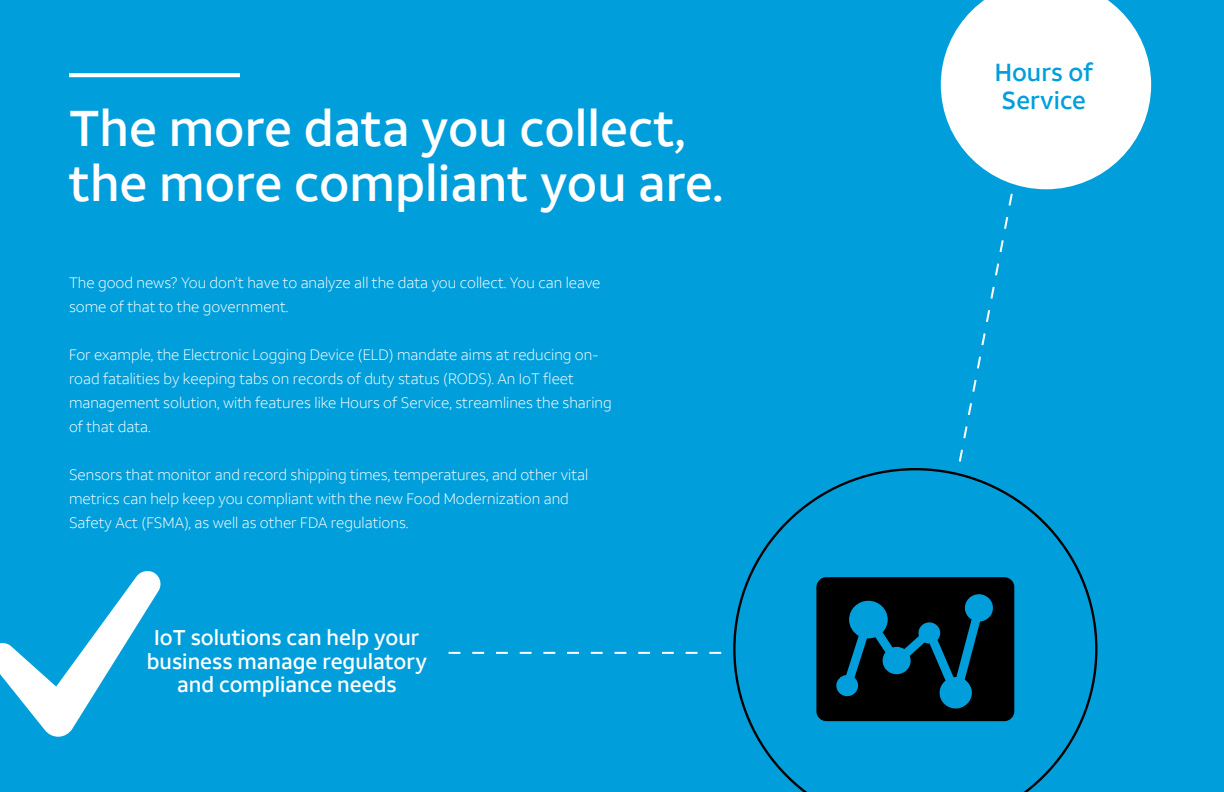
<style>
.page{position:relative;width:1224px;height:792px;background:#009fdb}
.page>*{position:absolute;margin:0;border:0;box-sizing:border-box;transform-origin:0 0}
.t1{font:500 50px/55.5px "ATT Aleck Sans";color:#fff}
.t2{font:500 24.5px/27.2px "ATT Aleck Sans";color:#009fdb}
.t3{font:500 21.2px/23.6px "ATT Aleck Sans";color:#fff;text-align:center}
.t4{font:300 15px/24px "ATT Aleck Sans";color:#fff}
</style>
<div class="page">
<svg style="left:69px;top:73px;width:171px;height:4px"></svg>
<svg style="left:958px;top:193px;width:55px;height:269px"></svg>
<svg style="left:449px;top:652px;width:272px;height:2px"></svg>
<svg style="left:733px;top:468px;width:365px;height:324px"></svg>
<svg style="left:941px;top:0;width:210px;height:189px;fill:#fff"></svg>
<svg style="left:816px;top:577px;width:198px;height:144px"></svg>
<svg style="left:0;top:571px;width:161px;height:166px"></svg>
<h1 class="t1" style="left:69px;top:101px;width:656px">The more data you collect, the more compliant you are.</h1>
<p class="t4" style="left:69px;top:271px;width:533px">The good news? You don’t have to analyze all the data you collect. You can leave some of that to the government.</p>
<p class="t4" style="left:69px;top:343px;width:544px">For example, the Electronic Logging Device (ELD) mandate aims at reducing on&shy;road fatalities by keeping tabs on records of duty status (RODS). An IoT fleet management solution, with features like Hours of Service, streamlines the sharing of that data.</p>
<p class="t4" style="left:69px;top:463px;width:521px">Sensors that monitor and record shipping times, temperatures, and other vital metrics can help keep you compliant with the new Food Modernization and<br>Safety Act (FSMA), as well as other FDA regulations.</p>
<h3 class="t3" style="left:147px;top:626px;width:282px">IoT solutions can help your business manage regulatory and compliance needs</h3>
<h2 class="t2" style="left:995px;top:59px;width:100px">Hours of<br>Service</h2>
</div>
